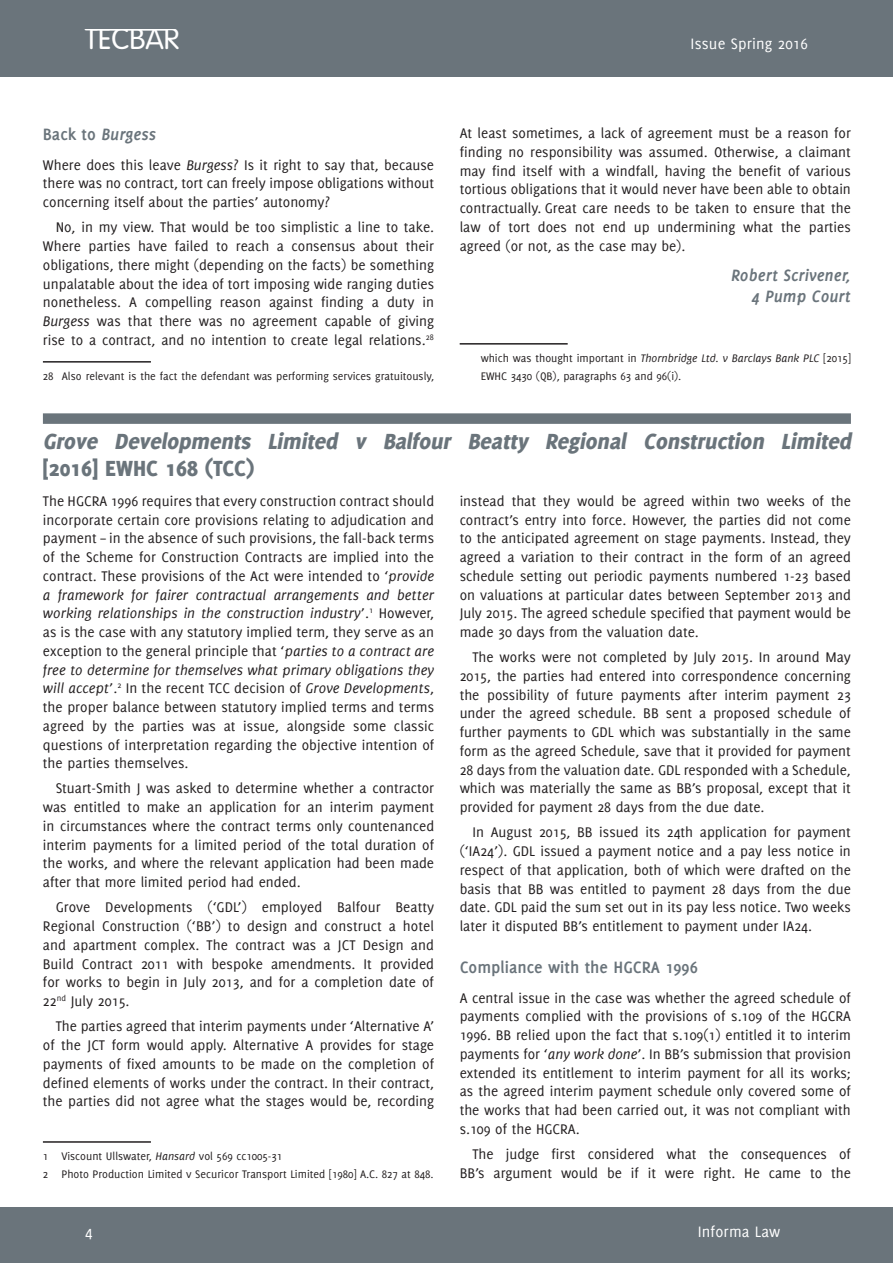
<style>
.page{position:relative;width:893px;height:1263px;background:#fff}
.page>*{position:absolute;margin:0;border:0;box-sizing:border-box;transform-origin:0 0}
.t1{font:300 29.55px "VAG Rounded Std";color:#fff}
.t2{font:italic 800 24px "Delicious";color:#6a747b}
.t3{font:800 24px "Delicious";color:#6a747b}
.t4{font:italic 700 18px/21px "Delicious";color:#6a747b;text-align:right}
.t5{font:700 18px "Delicious";color:#6a747b}
.t6{font:16.5px "Delicious";letter-spacing:.01em;color:#fff}
.t7{font:15.3px/18.8px "Delicious";color:#231f20;text-align:justify}
.t8{font:12px/18px "Delicious";color:#231f20}
.s1{font-style:normal}
.s2{font-style:italic}
</style>
<div class="page">
<div style="left:0;top:0;width:893px;height:76px;background:#6a747b"></div>
<hr style="left:92px;top:28px;width:75px;height:3px;background:#fff">
<div style="left:0;top:1208px;width:893px;height:55px;background:#6a747b"></div>
<hr style="left:43px;top:361px;width:108px;height:2px;background:#231f20">
<hr style="left:460px;top:343px;width:108px;height:2px;background:#231f20">
<div style="left:43px;top:413px;width:808px;height:11px;background:#6a747b"></div>
<hr style="left:43px;top:1141px;width:108px;height:2px;background:#231f20">
<h1 class="t1" style="left:85px;top:26px;width:96px">TECBAR</h1>
<p class="t6" style="left:691px;top:37px;width:119px">Issue Spring 2016</p>
<p class="t4" style="left:43px;top:125px;width:115px"><span class="s1">Back to</span> Burgess</p>
<p class="t7" style="left:43px;top:156px;width:393px">Where does this leave <span class="s2">Burgess</span>? Is it right to say that, because there was no contract, tort can freely impose obligations without concerning itself about the parties’ autonomy?</p>
<p class="t7" style="left:43px;top:219px;width:393px;text-indent:13px">No, in my view. That would be too simplistic a line to take.<br>Where parties have failed to reach a consensus about their obligations, there might (depending on the facts) be something unpalatable about the idea of tort imposing wide ranging duties nonetheless. A compelling reason against finding a duty in <span class="s2">Burgess</span> was that there was no agreement capable of giving rise to a contract, and no intention to create legal relations.<sup>28</sup></p>
<p class="t8" style="left:43px;top:368px;width:393px">28 Also relevant is the fact the defendant was performing services gratuitously,</p>
<p class="t7" style="left:460px;top:125px;width:393px">At least sometimes, a lack of agreement must be a reason for finding no responsibility was assumed. Otherwise, a claimant may find itself with a windfall, having the benefit of various tortious obligations that it would never have been able to obtain contractually. Great care needs to be taken to ensure that the law of tort does not end up undermining what the parties agreed (or not, as the case may be).</p>
<p class="t4" style="left:731px;top:265px;width:121px">Robert Scrivener,<br>4 Pump Court</p>
<p class="t8" style="left:481px;top:350px;width:372px">which was thought important in <span class="s2">Thornbridge Ltd. v Barclays Bank PLC</span> [2015]<br>EWHC 3430 (QB), paragraphs 63 and 96(i).</p>
<h2 class="t2" style="left:43px;top:432px;width:813px">Grove Developments Limited v Balfour Beatty Regional Construction Limited</h2>
<h2 class="t3" style="left:43px;top:459px;width:213px">[2016] EWHC 168 (TCC)</h2>
<p class="t7" style="left:43px;top:492px;width:393px">The HGCRA 1996 requires that every construction contract should incorporate certain core provisions relating to adjudication and payment – in the absence of such provisions, the fall-back terms of the Scheme for Construction Contracts are implied into the contract. These provisions of the Act were intended to ‘<span class="s2">provide a framework for fairer contractual arrangements and better working relationships in the construction industry</span>’.<sup>1</sup> However, as is the case with any statutory implied term, they serve as an exception to the general principle that ‘<span class="s2">parties to a contract are free to determine for themselves what primary obligations they will accept</span>’.<sup>2</sup> In the recent TCC decision of <span class="s2">Grove Developments</span>, the proper balance between statutory implied terms and terms agreed by the parties was at issue, alongside some classic questions of interpretation regarding the objective intention of the parties themselves.</p>
<p class="t7" style="left:43px;top:780px;width:393px;text-indent:13px">Stuart-Smith J was asked to determine whether a contractor was entitled to make an application for an interim payment in circumstances where the contract terms only countenanced interim payments for a limited period of the total duration of the works, and where the relevant application had been made after that more limited period had ended.</p>
<p class="t7" style="left:43px;top:899px;width:393px;text-indent:13px">Grove Developments (‘GDL’) employed Balfour Beatty Regional Construction (‘BB’) to design and construct a hotel and apartment complex. The contract was a JCT Design and Build Contract 2011 with bespoke amendments. It provided for works to begin in July 2013, and for a completion date of 22<sup>nd</sup> July 2015.</p>
<p class="t7" style="left:43px;top:1018px;width:393px;text-indent:13px">The parties agreed that interim payments under ‘Alternative A’ of the JCT form would apply. Alternative A provides for stage payments of fixed amounts to be made on the completion of defined elements of works under the contract. In their contract, the parties did not agree what the stages would be, recording</p>
<p class="t7" style="left:460px;top:492px;width:393px">instead that they would be agreed within two weeks of the contract’s entry into force. However, the parties did not come to the anticipated agreement on stage payments. Instead, they agreed a variation to their contract in the form of an agreed schedule setting out periodic payments numbered 1-23 based on valuations at particular dates between September 2013 and July 2015. The agreed schedule specified that payment would be made 30 days from the valuation date.</p>
<p class="t7" style="left:460px;top:649px;width:393px;text-indent:13px">The works were not completed by July 2015. In around May 2015, the parties had entered into correspondence concerning the possibility of future payments after interim payment 23 under the agreed schedule. BB sent a proposed schedule of further payments to GDL which was substantially in the same form as the agreed Schedule, save that it provided for payment 28 days from the valuation date. GDL responded with a Schedule, which was materially the same as BB’s proposal, except that it provided for payment 28 days from the due date.</p>
<p class="t7" style="left:460px;top:824px;width:393px;text-indent:13px">In August 2015, BB issued its 24th application for payment (‘IA24’). GDL issued a payment notice and a pay less notice in respect of that application, both of which were drafted on the basis that BB was entitled to payment 28 days from the due date. GDL paid the sum set out in its pay less notice. Two weeks later it disputed BB’s entitlement to payment under IA24.</p>
<p class="t5" style="left:460px;top:960px;width:240px">Compliance with the HGCRA 1996</p>
<p class="t7" style="left:460px;top:989px;width:393px">A central issue in the case was whether the agreed schedule of payments complied with the provisions of s.109 of the HGCRA 1996. BB relied upon the fact that s.109(1) entitled it to interim payments for ‘<span class="s2">any work done</span>’. In BB’s submission that provision extended its entitlement to interim payment for all its works; as the agreed interim payment schedule only covered some of the works that had been carried out, it was not compliant with s.109 of the HGCRA.</p>
<p class="t7" style="left:460px;top:1145px;width:393px;text-align:right">The judge first considered what the consequences of<br>BB’s argument would be if it were right. He came to the</p>
<p class="t8" style="left:43px;top:1148px;width:392px">1 Viscount Ullswater, <span class="s2">Hansard</span> vol 569 cc1005-31<br>2 Photo Production Limited v Securicor Transport Limited [1980] A.C. 827 at 848.</p>
<p class="t6" style="left:85px;top:1225px;width:9px">4</p>
<p class="t6" style="left:698px;top:1225px;width:84px">Informa Law</p>
</div>
